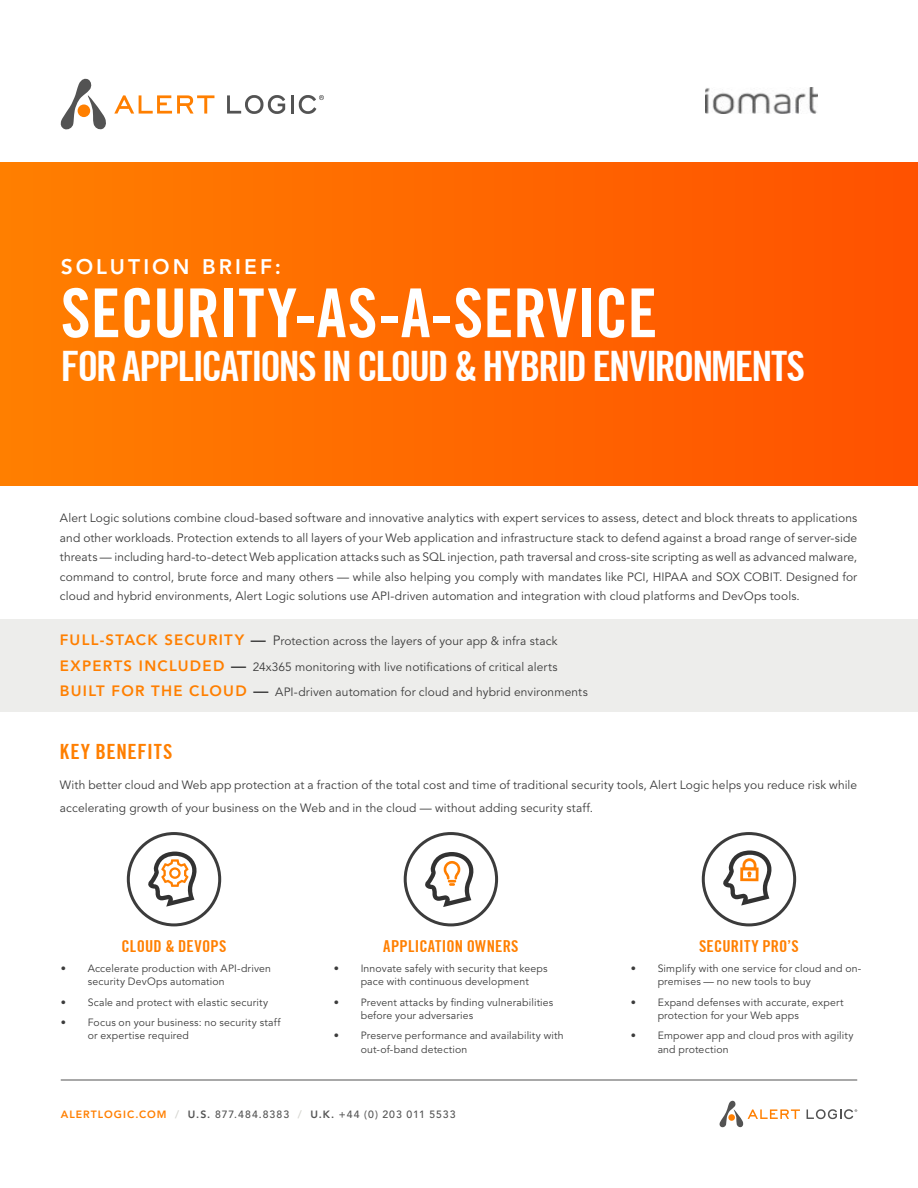
<style>
.page{position:relative;width:918px;height:1188px;background:#fff}
.page>*{position:absolute;margin:0;border:0;box-sizing:border-box;transform-origin:0 0}
.t1{font:700 condensed 67.5px "Trade Gothic No.20";color:#fff}
.t2{font:700 condensed 42px "Trade Gothic No.20";letter-spacing:-.05em;color:#fff}
.t3{font:800 21px "Avenir LT Std";letter-spacing:.15em;color:#fff}
.t4{font:700 condensed 21px "Trade Gothic No.20";letter-spacing:.03em;color:#ff7f00}
.t5{font:700 condensed 16.5px "Trade Gothic No.20";letter-spacing:.015em;color:#ff7f00}
.t6{font:12px/19.5px "Avenir LT Std";letter-spacing:.01em;color:#3c3c3c}
.t7{font:10.5px/13.5px "Avenir LT Std";letter-spacing:.015em;color:#3c3c3c}
.t8{font:500 10.5px "Avenir LT Std";letter-spacing:.095em;color:#535353}
.s1{font-family:"Avenir";font-weight:800;font-size:15px;color:#ff7f00}
.s2{font-family:"Avenir";font-weight:800;font-size:15px}
.s3{font-size:13.5px}
.s4{font-weight:800;color:#ff7f00}
.s5{font-weight:800;color:#d6d6d1}
.s6{font-weight:800}
</style>
<div class="page">
<hr style="left:61px;top:1080px;width:796px;height:1px;background:#535353">
<svg style="left:114px;top:95px;width:100px;height:19px"></svg>
<svg style="left:227px;top:95px;width:58px;height:19px"></svg>
<hr style="left:291px;top:95px;width:3px;height:19px;background:#535353">
<svg style="left:299px;top:95px;width:25px;height:19px"></svg>
<svg style="left:60px;top:78px;width:46px;height:52px"></svg>
<div style="left:78px;top:105px;width:12px;height:12px;background:#ff7f00;border-radius:50%"></div>
<svg style="left:807px;top:1109px;width:50px;height:10px"></svg>
<svg style="left:719px;top:1100px;width:81px;height:28px"></svg>
<div style="left:728px;top:1114px;width:7px;height:7px;background:#ff7f00;border-radius:50%"></div>
<div style="left:0;top:162px;width:918px;height:324px;background:linear-gradient(to right,#ff7f00,#ff5100)"></div>
<div style="left:0;top:619px;width:918px;height:93px;background:#ededeb"></div>
<div style="left:127px;top:832px;width:94px;height:94px;border:3px solid #3c3c3c;border-radius:50%"></div>
<div style="left:404px;top:832px;width:94px;height:94px;border:3px solid #3c3c3c;border-radius:50%"></div>
<div style="left:702px;top:832px;width:94px;height:94px;border:3px solid #3c3c3c;border-radius:50%"></div>
<svg style="left:148px;top:852px;width:49px;height:55px"></svg>
<svg style="left:425px;top:852px;width:49px;height:55px"></svg>
<svg style="left:723px;top:850px;width:49px;height:56px"></svg>
<img style="left:705px;top:87px;width:113px;height:27px">
<h3 class="t3" style="left:61px;top:254px;width:222px">SOLUTION BRIEF:</h3>
<h1 class="t1" style="left:61px;top:272px;width:598px">SECURITY-AS-A-SERVICE</h1>
<h2 class="t2" style="left:61px;top:340px;width:746px">FOR APPLICATIONS IN CLOUD &amp; HYBRID ENVIRONMENTS</h2>
<p class="t6" style="left:60px;top:509px;width:799px;text-align:justify">Alert Logic solutions combine cloud-based software and innovative analytics with expert services to assess, detect and block threats to applications and other workloads. Protection extends to all layers of your Web application and infrastructure stack to defend against a broad range of server-side threats — including hard-to-detect Web application attacks such as SQL injection, path traversal and cross-site scripting as well as advanced malware, command to control, brute force and many others — while also helping you comply with mandates like PCI, HIPAA and SOX COBIT. Designed for cloud and hybrid environments, Alert Logic solutions use API-driven automation and integration with cloud platforms and DevOps tools.</p>
<p class="t6" style="left:60px;top:629px;width:529px;line-height:25.5px"><span class="s1">FULL-STACK SECURITY</span> <span class="s2">—</span> <span class="s3">P</span>rotection across the layers of your app &amp; infra stack<br><span class="s1">EXPERTS INCLUDED</span> <span class="s2">—</span> 24x365 monitoring with live notifications of critical alerts<br><span class="s1">BUILT FOR THE CLOUD</span> <span class="s2">—</span> API-driven automation for cloud and hybrid environments</p>
<h3 class="t4" style="left:60px;top:739px;width:114px">KEY BENEFITS</h3>
<p class="t6" style="left:60px;top:774px;width:799px;line-height:22.5px">With better cloud and Web app protection at a fraction of the total cost and time of traditional security tools, Alert Logic helps you reduce risk while accelerating growth of your business on the Web and in the cloud — without adding security staff.</p>
<h3 class="t5" style="left:122px;top:936px;width:106px">CLOUD &amp; DEVOPS</h3>
<p class="t7" style="left:88px;top:962px;width:185px;text-indent:-27px">• Accelerate production with API-driven security DevOps automation</p>
<p class="t7" style="left:61px;top:995px;width:209px">• Scale and protect with elastic security</p>
<p class="t7" style="left:88px;top:1016px;width:194px;text-indent:-27px">• Focus on your business: no security staff or expertise required</p>
<h3 class="t5" style="left:383px;top:936px;width:137px">APPLICATION OWNERS</h3>
<p class="t7" style="left:361px;top:962px;width:188px;text-indent:-27px">• Innovate safely with security that keeps pace with continuous development</p>
<p class="t7" style="left:361px;top:995px;width:194px;text-indent:-27px">• Prevent attacks by finding vulnerabilities before your adversaries</p>
<p class="t7" style="left:361px;top:1029px;width:205px;text-indent:-27px">• Preserve performance and availability with out-of-band detection</p>
<p class="t8" style="left:61px;top:1108px;width:396px"><span class="s4">ALERTLOGIC.COM</span> <span class="s5">/</span> <span class="s6">U.S.</span> 877.484.8383 <span class="s5">/</span> <span class="s6">U.K.</span> +44 (0) 203 011 5533</p>
<h3 class="t5" style="left:699px;top:936px;width:101px">SECURITY PRO’S</h3>
<p class="t7" style="left:658px;top:962px;width:205px;text-indent:-27px">• Simplify with one service for cloud and on&shy;premises — no new tools to buy</p>
<p class="t7" style="left:658px;top:995px;width:187px;text-indent:-27px">• Expand defenses with accurate, expert protection for your Web apps</p>
<p class="t7" style="left:658px;top:1029px;width:197px;text-indent:-27px">• Empower app and cloud pros with agility and protection</p>
</div>
